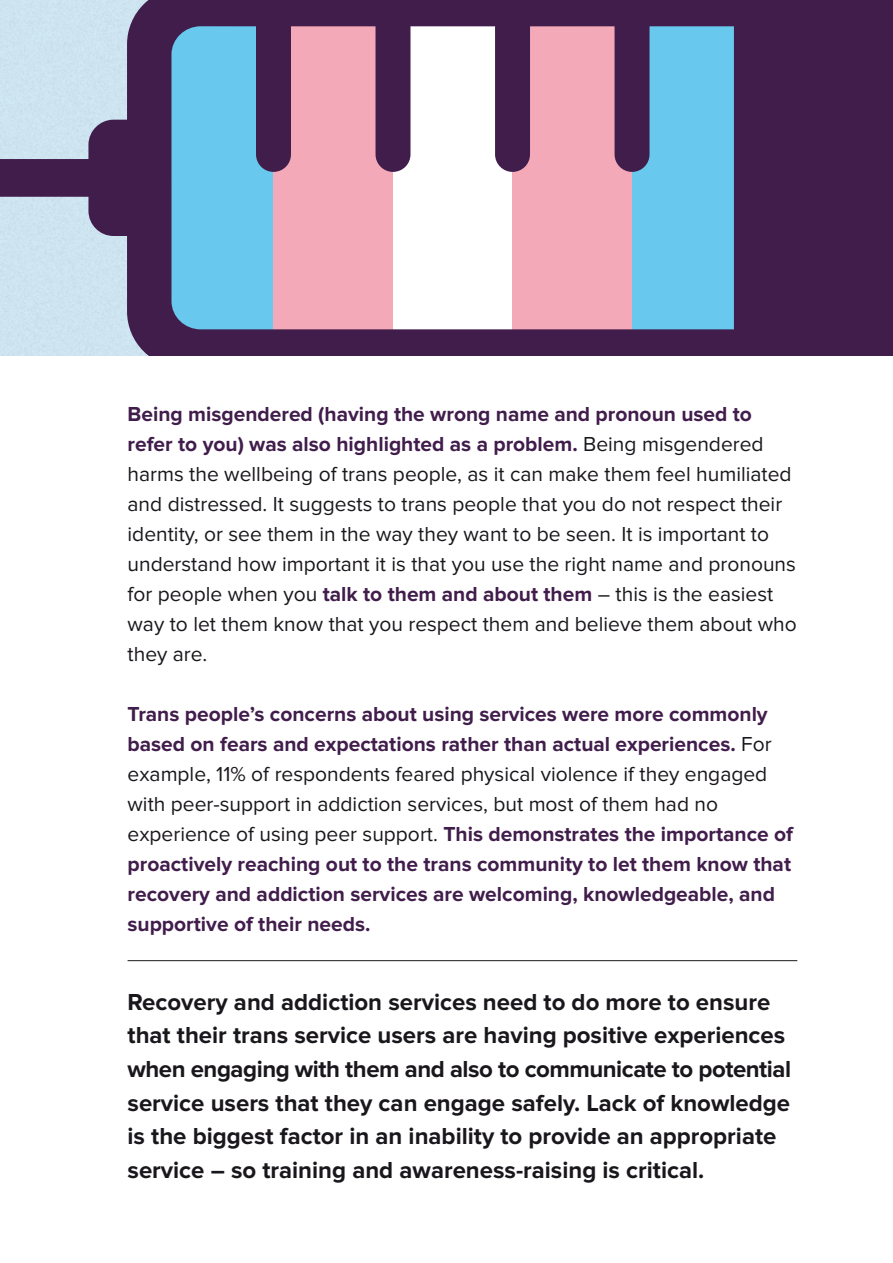
<style>
.page{position:relative;width:893px;height:1263px;background:#fff}
.page>*{position:absolute;margin:0;border:0;box-sizing:border-box;transform-origin:0 0}
.t1{font:700 24px/33.6px "Proxima Nova";color:#1a171c}
.t2{font:21px/30px "Proxima Nova";color:#1a171c}
.t3{font:700 21px/30px "Proxima Nova";color:#411d4b}
.s1{font-weight:700;color:#411d4b}
.s2{font-weight:400;color:#1a171c}
</style>
<div class="page">
<hr style="left:128px;top:960px;width:669px;height:1px;background:#1a171c">
<svg style="left:0;top:0;width:893px;height:356px;background:#938ca8"></svg>
<div style="left:256px;top:22px;width:35px;height:150px;background:#411d4b"></div>
<div style="left:375px;top:22px;width:35px;height:150px;background:#411d4b"></div>
<div style="left:495px;top:22px;width:35px;height:150px;background:#411d4b"></div>
<div style="left:615px;top:22px;width:34px;height:150px;background:#411d4b"></div>
<p class="t2" style="left:128px;top:399px;width:671px"><span class="s1">Being misgendered (having the wrong name and pronoun used to refer to you) was also highlighted as a problem.</span> Being misgendered harms the wellbeing of trans people, as it can make them feel humiliated and distressed. It suggests to trans people that you do not respect their identity, or see them in the way they want to be seen. It is important to understand how important it is that you use the right name and pronouns for people when you <span class="s1">talk to them and about them</span> – this is the easiest way to let them know that you respect them and believe them about who they are.</p>
<p class="t3" style="left:128px;top:699px;width:667px">Trans people’s concerns about using services were more commonly based on fears and expectations rather than actual experiences. <span class="s2">For example, 11% of respondents feared physical violence if they engaged with peer-support in addiction services, but most of them had no experience of using peer support.</span> This demonstrates the importance of proactively reaching out to the trans community to let them know that recovery and addiction services are welcoming, knowledgeable, and supportive of their needs.</p>
<p class="t1" style="left:128px;top:985px;width:665px">Recovery and addiction services need to do more to ensure that their trans service users are having positive experiences when engaging with them and also to communicate to potential service users that they can engage safely. Lack of knowledge is the biggest factor in an inability to provide an appropriate service – so training and awareness-raising is critical.</p>
</div>
